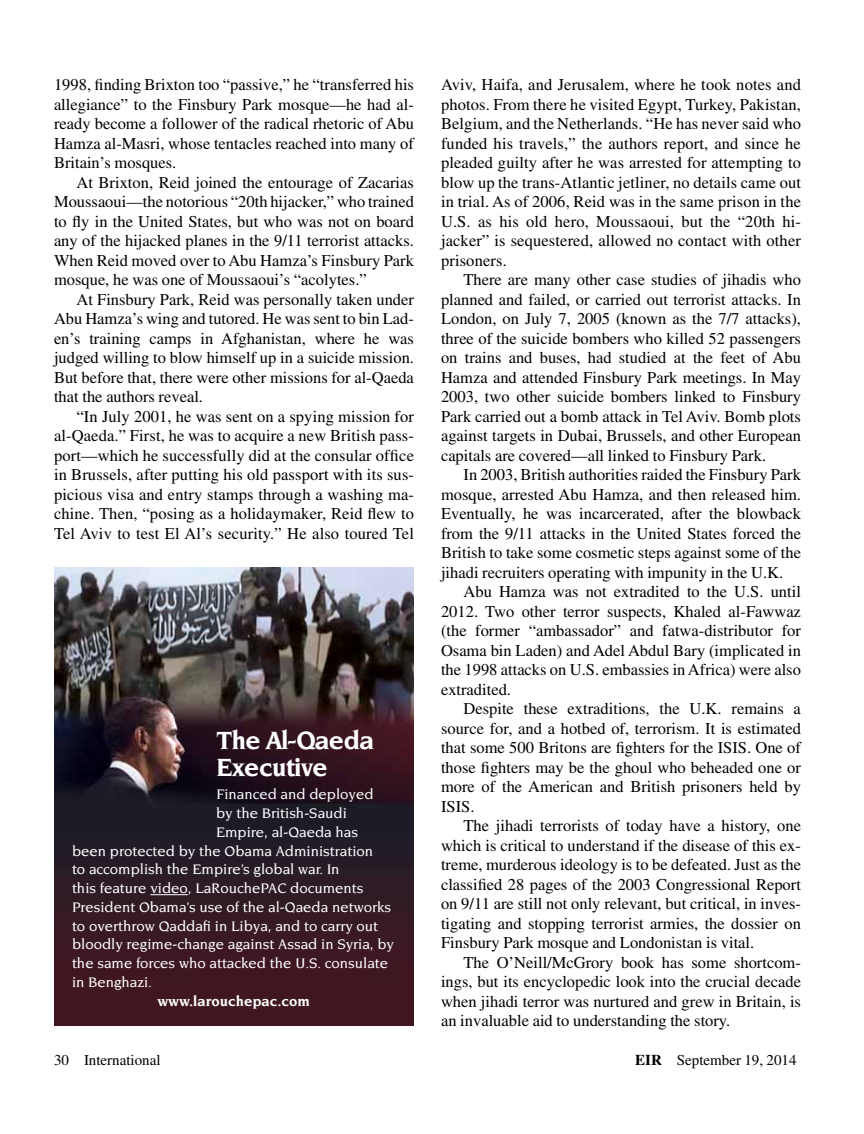
<style>
.page{position:relative;width:864px;height:1134px;background:#fff}
.page>*{position:absolute;margin:0;border:0;box-sizing:border-box;transform-origin:0 0}
.t1{font:700 27px/27px "Novarese";letter-spacing:-.04em;color:#fff}
.t2{font:16.5px/19.5px "Times";color:#000;text-align:justify}
.t3{font:500 15px "Novarese";color:#fff}
.t4{font:15px "Times";color:#000}
.t5{font:700 15px "Novarese";color:#fff}
.s1{font-weight:700}
</style>
<div class="page">
<img style="left:54px;top:567px;width:360px;height:459px">
<hr style="left:150px;top:894px;width:38px;height:1px;background:#fff">
<p class="t2" style="left:54px;top:75px;width:362px">1998, finding Brixton too “passive,” he “transferred his allegiance” to the Finsbury Park mosque—he had al&shy;ready become a follower of the radical rhetoric of Abu Hamza al-Masri, whose tentacles reached into many of Britain’s mosques.</p>
<p class="t2" style="left:54px;top:172px;width:362px;text-indent:23px">At Brixton, Reid joined the entourage of Zacarias Moussaoui—the notorious “20th hijacker,” who trained to fly in the United States, but who was not on board any of the hijacked planes in the 9/11 terrorist attacks.<br>When Reid moved over to Abu Hamza’s Finsbury Park mosque, he was one of Moussaoui’s “acolytes.”</p>
<p class="t2" style="left:54px;top:289px;width:362px;text-indent:23px">At Finsbury Park, Reid was personally taken under Abu Hamza’s wing and tutored. He was sent to bin Lad&shy;en’s training camps in Afghanistan, where he was judged willing to blow himself up in a suicide mission.<br>But before that, there were other missions for al-Qaeda that the authors reveal.</p>
<p class="t2" style="left:54px;top:406px;width:362px;text-indent:23px">“In July 2001, he was sent on a spying mission for al-Qaeda.” First, he was to acquire a new British pass&shy;port—which he successfully did at the consular office in Brussels, after putting his old passport with its sus&shy;picious visa and entry stamps through a washing ma&shy;chine. Then, “posing as a holidaymaker, Reid flew to Tel Aviv to test El Al’s security.” He also toured Tel</p>
<h1 class="t1" style="left:216px;top:727px;width:160px">The Al-Qaeda<br>Executive</h1>
<p class="t3" style="left:216px;top:786px;width:159px">Financed and deployed</p>
<p class="t3" style="left:216px;top:805px;width:132px">by the British-Saudi</p>
<p class="t3" style="left:216px;top:824px;width:144px">Empire, al-Qaeda has</p>
<p class="t3" style="left:72px;top:843px;width:303px">been protected by the Obama Administration</p>
<p class="t3" style="left:72px;top:861px;width:269px">to accomplish the Empire’s global war. In</p>
<p class="t3" style="left:72px;top:880px;width:293px">this feature video, LaRouchePAC documents</p>
<p class="t3" style="left:72px;top:899px;width:321px">President Obama’s use of the al-Qaeda networks</p>
<p class="t3" style="left:72px;top:918px;width:308px">to overthrow Qaddafi in Libya, and to carry out</p>
<p class="t3" style="left:72px;top:936px;width:324px">bloodly regime-change against Assad in Syria, by</p>
<p class="t3" style="left:72px;top:955px;width:318px">the same forces who attacked the U.S. consulate</p>
<p class="t3" style="left:72px;top:974px;width:82px">in Benghazi.</p>
<p class="t5" style="left:157px;top:992px;width:154px">www.larouchepac.com</p>
<p class="t2" style="left:441px;top:75px;width:362px">Aviv, Haifa, and Jerusalem, where he took notes and photos. From there he visited Egypt, Turkey, Pakistan, Belgium, and the Netherlands. “He has never said who funded his travels,” the authors report, and since he pleaded guilty after he was arrested for attempting to blow up the trans-Atlantic jetliner, no details came out in trial. As of 2006, Reid was in the same prison in the U.S. as his old hero, Moussaoui, but the “20th hi&shy;jacker” is sequestered, allowed no contact with other prisoners.</p>
<p class="t2" style="left:441px;top:270px;width:362px;text-indent:23px">There are many other case studies of jihadis who planned and failed, or carried out terrorist attacks. In London, on July 7, 2005 (known as the 7/7 attacks), three of the suicide bombers who killed 52 passengers on trains and buses, had studied at the feet of Abu Hamza and attended Finsbury Park meetings. In May 2003, two other suicide bombers linked to Finsbury Park carried out a bomb attack in Tel Aviv. Bomb plots against targets in Dubai, Brussels, and other European capitals are covered—all linked to Finsbury Park.</p>
<p class="t2" style="left:441px;top:465px;width:362px;text-indent:23px">In 2003, British authorities raided the Finsbury Park mosque, arrested Abu Hamza, and then released him.<br>Eventually, he was incarcerated, after the blowback from the 9/11 attacks in the United States forced the British to take some cosmetic steps against some of the jihadi recruiters operating with impunity in the U.K.</p>
<p class="t2" style="left:441px;top:582px;width:361px;text-indent:23px">Abu Hamza was not extradited to the U.S. until 2012. Two other terror suspects, Khaled al-Fawwaz (the former “ambassador” and fatwa-distributor for Osama bin Laden) and Adel Abdul Bary (implicated in the 1998 attacks on U.S. embassies in Africa) were also extradited.</p>
<p class="t2" style="left:441px;top:699px;width:362px;text-indent:23px">Despite these extraditions, the U.K. remains a source for, and a hotbed of, terrorism. It is estimated that some 500 Britons are fighters for the ISIS. One of those fighters may be the ghoul who beheaded one or more of the American and British prisoners held by ISIS.</p>
<p class="t2" style="left:441px;top:816px;width:362px;text-indent:23px">The jihadi terrorists of today have a history, one which is critical to understand if the disease of this ex&shy;treme, murderous ideology is to be defeated. Just as the classified 28 pages of the 2003 Congressional Report on 9/11 are still not only relevant, but critical, in inves&shy;tigating and stopping terrorist armies, the dossier on Finsbury Park mosque and Londonistan is vital.</p>
<p class="t2" style="left:441px;top:952px;width:362px;text-indent:23px">The O’Neill/McGrory book has some shortcom&shy;ings, but its encyclopedic look into the crucial decade when jihadi terror was nurtured and grew in Britain, is an invaluable aid to understanding the story.</p>
<p class="t4" style="left:54px;top:1052px;width:108px">30 International</p>
<p class="t4" style="left:635px;top:1052px;width:163px"><span class="s1">EIR</span> September 19, 2014</p>
</div>
